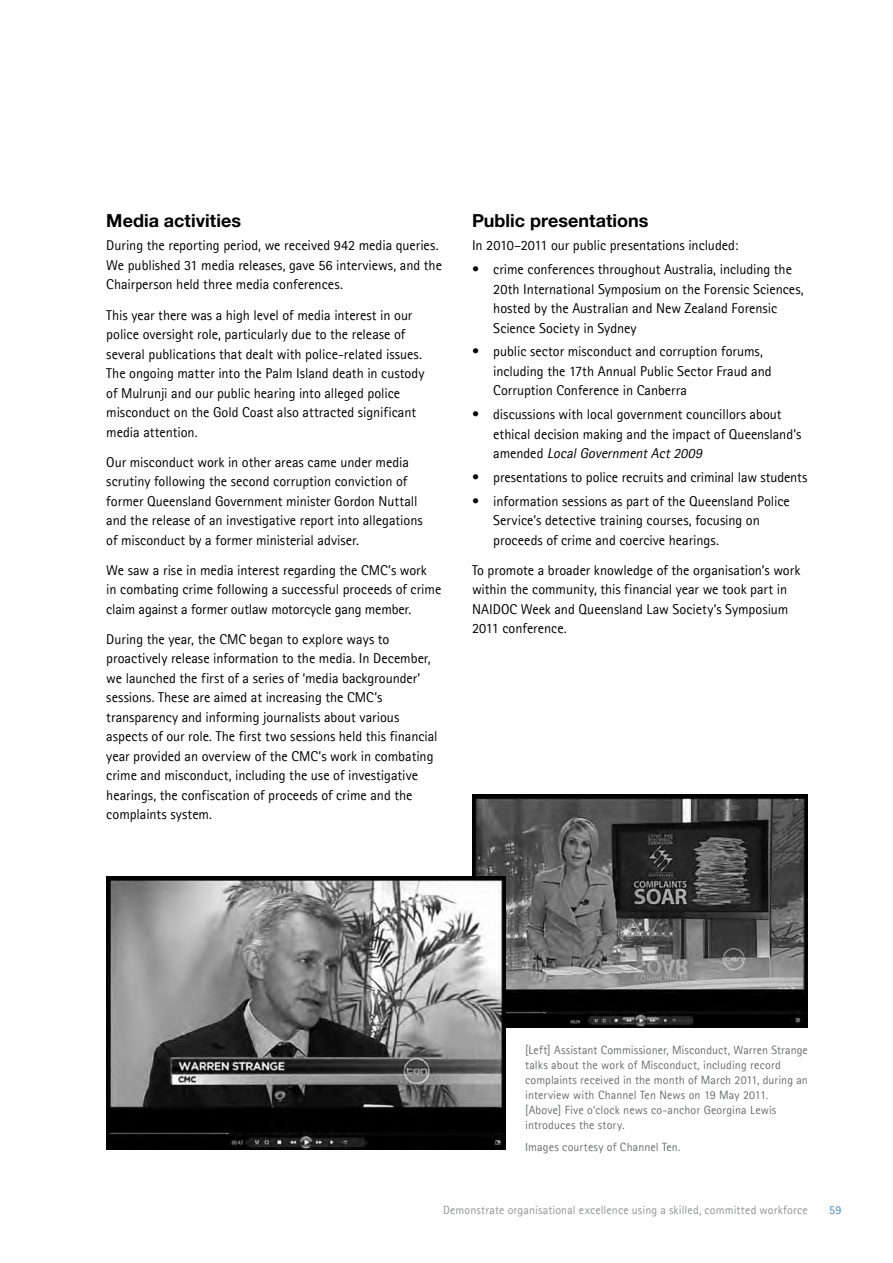
<style>
.page{position:relative;width:893px;height:1263px;background:#fff}
.page>*{position:absolute;margin:0;border:0;box-sizing:border-box;transform-origin:0 0}
.t1{font:700 18px "Helvetica Neue";color:#000}
.t2{font:14.25px/19.5px "Agfa Rotis Sans Serif";letter-spacing:-.005em;color:#000}
.t3{font:12px/15px "Agfa Rotis Sans Serif";letter-spacing:.005em;color:#6d6e71}
.t4{font:12px "Agfa Rotis Sans Serif";letter-spacing:.01em;color:#939598}
.t5{font:12px "Agfa Rotis Sans Serif";color:#4e84c4}
.s1{font-style:italic}
</style>
<div class="page">
<img style="left:472px;top:795px;width:336px;height:233px">
<img style="left:106px;top:877px;width:400px;height:272px">
<p class="t1" style="left:106px;top:209px;width:136px">Media activities</p>
<p class="t2" style="left:106px;top:236px;width:337px">During the reporting period, we received 942 media queries.<br>We published 31 media releases, gave 56 interviews, and the<br>Chairperson held three media conferences.</p>
<p class="t2" style="left:106px;top:305px;width:320px">This year there was a high level of media interest in our police oversight role, particularly due to the release of several publications that dealt with police-related issues.<br>The ongoing matter into the Palm Island death in custody of Mulrunji and our public hearing into alleged police misconduct on the Gold Coast also attracted significant media attention.</p>
<p class="t2" style="left:106px;top:452px;width:318px">Our misconduct work in other areas came under media scrutiny following the second corruption conviction of former Queensland Government minister Gordon Nuttall and the release of an investigative report into allegations of misconduct by a former ministerial adviser.</p>
<p class="t2" style="left:106px;top:560px;width:337px">We saw a rise in media interest regarding the CMC’s work<br>in combating crime following a successful proceeds of crime claim against a former outlaw motorcycle gang member.</p>
<p class="t2" style="left:106px;top:629px;width:333px">During the year, the CMC began to explore ways to proactively release information to the media. In December, we launched the first of a series of ‘media backgrounder’ sessions. These are aimed at increasing the CMC’s transparency and informing journalists about various aspects of our role. The first two sessions held this financial year provided an overview of the CMC’s work in combating crime and misconduct, including the use of investigative hearings, the confiscation of proceeds of crime and the complaints system.</p>
<p class="t1" style="left:472px;top:209px;width:178px">Public presentations</p>
<p class="t2" style="left:472px;top:236px;width:268px">In 2010–2011 our public presentations included:</p>
<p class="t2" style="left:493px;top:259px;width:312px;text-indent:-21px">• crime conferences throughout Australia, including the 20th International Symposium on the Forensic Sciences, hosted by the Australian and New Zealand Forensic Science Society in Sydney</p>
<p class="t2" style="left:493px;top:342px;width:280px;text-indent:-21px">• public sector misconduct and corruption forums, including the 17th Annual Public Sector Fraud and<br>Corruption Conference in Canberra</p>
<p class="t2" style="left:493px;top:404px;width:310px;text-indent:-21px">• discussions with local government councillors about ethical decision making and the impact of Queensland’s a m e n d e d <span class="s1">LocalGovernmentAct2009</span></p>
<p class="t2" style="left:472px;top:467px;width:337px">• presentations to police recruits and criminal law students</p>
<p class="t2" style="left:493px;top:491px;width:298px;text-indent:-21px">• information sessions as part of the Queensland Police<br>Service’s detective training courses, focusing on proceeds of crime and coercive hearings.</p>
<p class="t2" style="left:472px;top:560px;width:330px">To promote a broader knowledge of the organisation’s work within the community, this financial year we took part in NAIDOC Week and Queensland Law Society’s Symposium 2011 conference.</p>
<p class="t3" style="left:525px;top:1042px;width:284px">[Left] Assistant Commissioner, Misconduct, Warren Strange talks about the work of Misconduct, including record complaints received in the month of March 2011, during an interview with Channel Ten News on 19 May 2011.<br>[Above] Five o’clock news co-anchor Georgina Lewis introduces the story.</p>
<p class="t3" style="left:525px;top:1139px;width:157px">Images courtesy of Channel Ten.</p>
<p class="t4" style="left:443px;top:1203px;width:366px">Demonstrate organisational excellence using a skilled, committed workforce</p>
<p class="t5" style="left:829px;top:1203px;width:14px">59</p>
</div>
